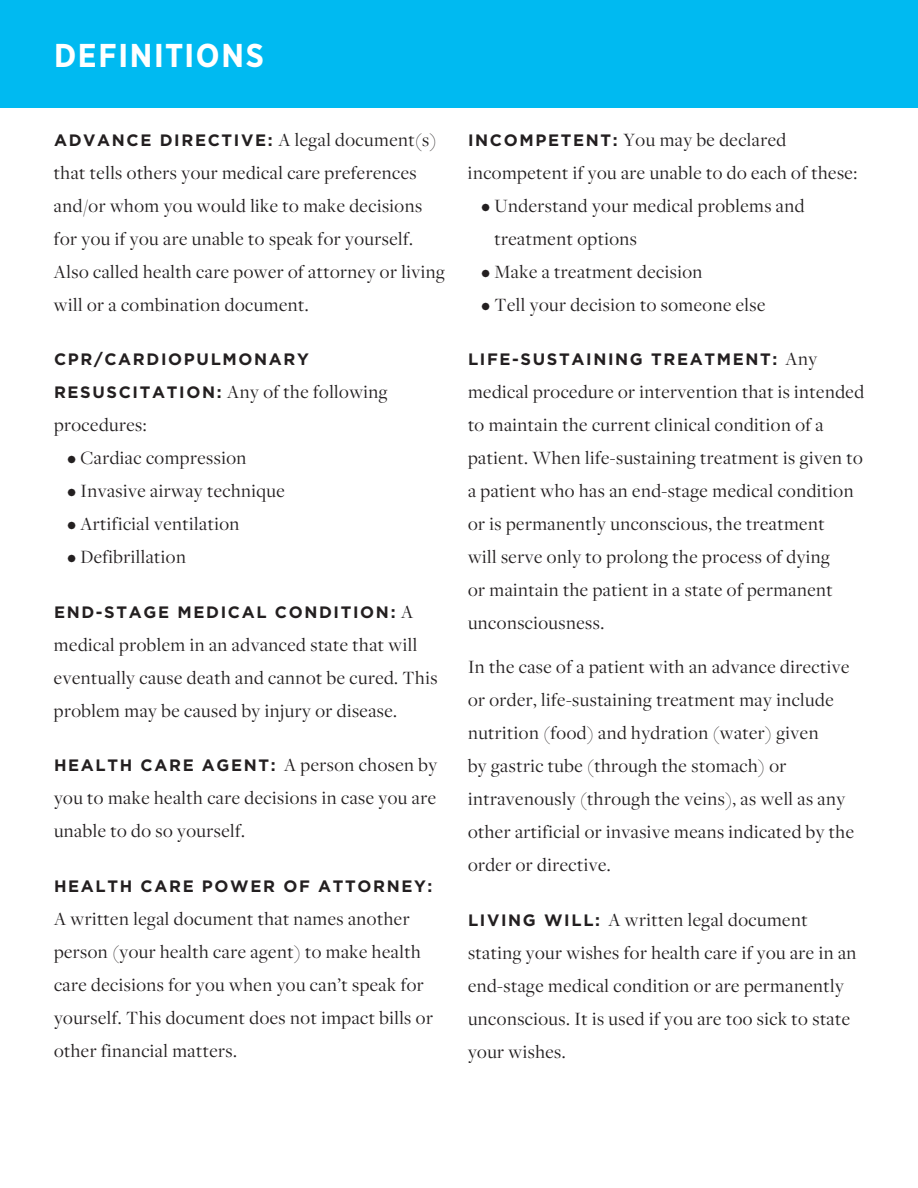
<style>
.page{position:relative;width:918px;height:1188px;background:#fff}
.page>*{position:absolute;margin:0;border:0;box-sizing:border-box;transform-origin:0 0}
.t1{font:700 33px "Gotham Narrow";letter-spacing:.05em;color:#fff}
.t2{font:19.5px/33px "Freight Disp Pro";letter-spacing:.025em;color:#231f20}
.t3{font:700 16.5px "Gotham";letter-spacing:.1em;color:#231f20}
.s1{font-family:"Freight Disp Pro";font-weight:400;font-size:19.5px}
.s2{font-family:"Gotham";font-weight:700;font-size:16.5px}
</style>
<div class="page">
<div style="left:0;top:0;width:918px;height:108px;background:#00baf1"></div>
<h1 class="t1" style="left:54px;top:34px;width:211px">DEFINITIONS</h1>
<p class="t3" style="left:54px;top:129px;width:384px">ADVANCE DIRECTIVE: <span class="s1">A legal document(s)</span></p>
<p class="t2" style="left:54px;top:155px;width:392px">that tells others your medical care preferences and/or whom you would like to make decisions for you if you are unable to speak for yourself.<br>Also called health care power of attorney or living will or a combination document.</p>
<p class="t3" style="left:54px;top:348px;width:257px">CPR/CARDIOPULMONARY</p>
<p class="t2" style="left:54px;top:375px;width:335px"><span class="s2">RESUSCITATION:</span> Any of the following procedures:</p>
<p class="t2" style="left:68px;top:441px;width:180px">• Cardiac compression</p>
<p class="t2" style="left:68px;top:474px;width:219px">• Invasive airway technique</p>
<p class="t2" style="left:68px;top:507px;width:173px">• Artificial ventilation</p>
<p class="t2" style="left:68px;top:540px;width:120px">• Defibrillation</p>
<p class="t3" style="left:54px;top:601px;width:361px">END-STAGE MEDICAL CONDITION: <span class="s1">A</span></p>
<p class="t2" style="left:54px;top:627px;width:385px">medical problem in an advanced state that will eventually cause death and cannot be cured. This problem may be caused by injury or disease.</p>
<p class="t3" style="left:54px;top:755px;width:385px">HEALTH CARE AGENT: <span class="s1">A person chosen by</span></p>
<p class="t2" style="left:54px;top:781px;width:384px">you to make health care decisions in case you are unable to do so yourself.</p>
<p class="t3" style="left:54px;top:875px;width:380px">HEALTH CARE POWER OF ATTORNEY:</p>
<p class="t2" style="left:54px;top:902px;width:380px">A written legal document that names another person (your health care agent) to make health care decisions for you when you can’t speak for yourself. This document does not impact bills or other financial matters.</p>
<p class="t2" style="left:468px;top:122px;width:391px"><span class="s2">INCOMPETENT:</span> You may be declared incompetent if you are unable to do each of these:</p>
<p class="t2" style="left:494px;top:188px;width:312px;text-indent:-13px">• Understand your medical problems and treatment options</p>
<p class="t2" style="left:481px;top:254px;width:222px">• Make a treatment decision</p>
<p class="t2" style="left:481px;top:287px;width:285px">• Tell your decision to someone else</p>
<p class="t3" style="left:468px;top:348px;width:351px">LIFE-SUSTAINING TREATMENT: <span class="s1">Any</span></p>
<p class="t2" style="left:468px;top:375px;width:398px">medical procedure or intervention that is intended to maintain the current clinical condition of a patient. When life-sustaining treatment is given to a patient who has an end-stage medical condition or is permanently unconscious, the treatment<br>will serve only to prolong the process of dying<br>or maintain the patient in a state of permanent unconsciousness.</p>
<p class="t2" style="left:468px;top:650px;width:388px">In the case of a patient with an advance directive or order, life-sustaining treatment may include nutrition (food) and hydration (water) given<br>by gastric tube (through the stomach) or intravenously (through the veins), as well as any other artificial or invasive means indicated by the order or directive.</p>
<p class="t2" style="left:468px;top:902px;width:390px"><span class="s2">LIVING WILL:</span> A written legal document stating your wishes for health care if you are in an end-stage medical condition or are permanently unconscious. It is used if you are too sick to state your wishes.</p>
</div>
